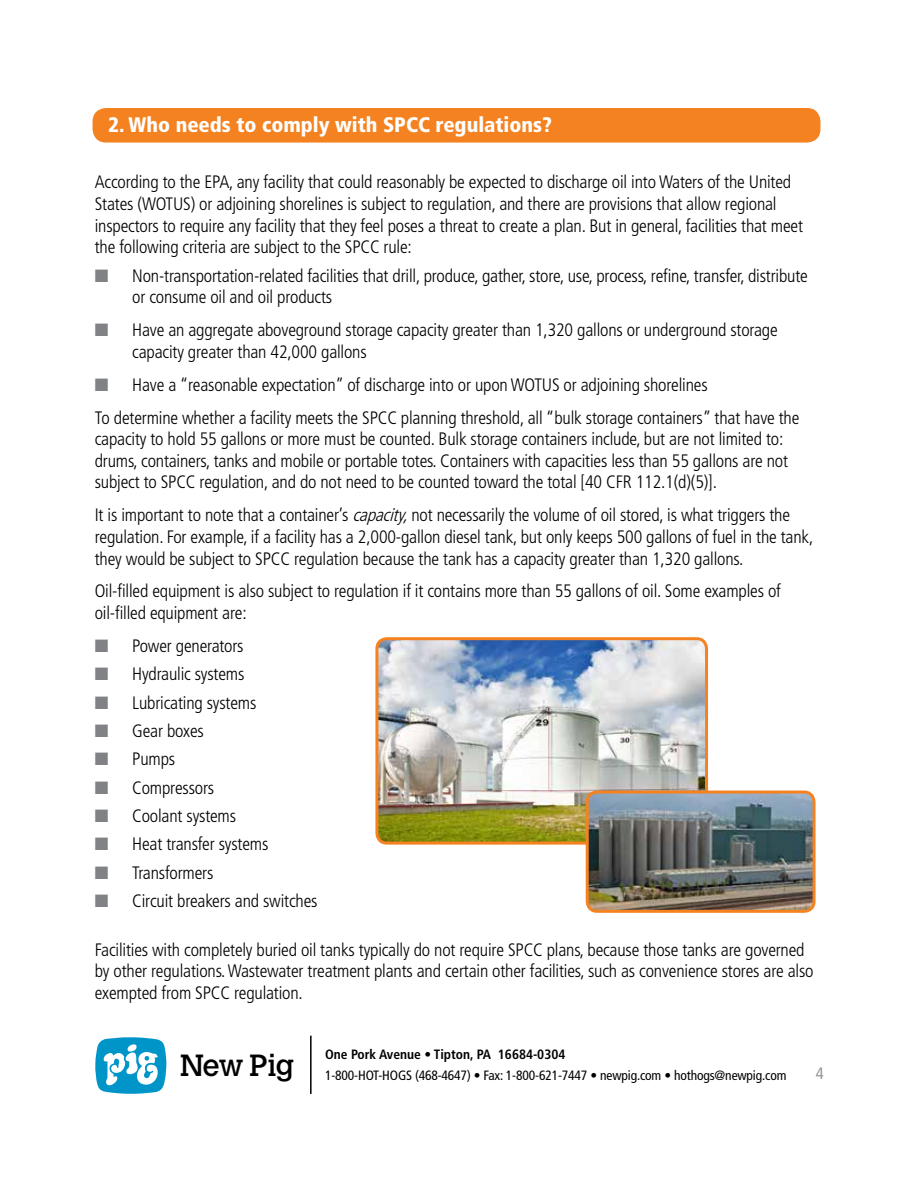
<style>
.page{position:relative;width:918px;height:1188px;background:#fff}
.page>*{position:absolute;margin:0;border:0;box-sizing:border-box;transform-origin:0 0}
.t1{font:30.45px "Calvert MT Std";letter-spacing:-.045em;color:#000}
.t2{font:900 condensed 21px "Frutiger";color:#fff}
.t3{font:300 condensed 18px/21.6px "Frutiger";letter-spacing:-.01em;color:#000}
.t4{font:condensed 16.5px "Frutiger";color:#939598}
.t5{font:condensed 13.5px "Frutiger";letter-spacing:-.01em;color:#000}
.t6{font:700 condensed 13.5px "Frutiger";color:#000}
.s1{color:#808285}
.s2{font-style:italic}
</style>
<div class="page">
<svg style="left:95px;top:1037px;width:71px;height:57px"></svg>
<hr style="left:310px;top:1036px;width:2px;height:58px;background:#000">
<div style="left:93px;top:108px;width:727px;height:35px;background:#f58220;border-radius:14px"></div>
<img style="left:379px;top:641px;width:325px;height:200px">
<div style="left:375px;top:637px;width:333px;height:208px;border:3px solid #f58220;border-radius:10px"></div>
<img style="left:587px;top:792px;width:225px;height:117px">
<div style="left:586px;top:791px;width:230px;height:122px;border:3px solid #f58220;border-radius:10px"></div>
<p class="t2" style="left:108px;top:113px;width:445px">2. Who needs to comply with SPCC regulations?</p>
<p class="t3" style="left:95px;top:172px;width:710px">According to the EPA, any facility that could reasonably be expected to discharge oil into Waters of the United States (WOTUS) or adjoining shorelines is subject to regulation, and there are provisions that allow regional inspectors to require any facility that they feel poses a threat to create a plan. But in general, facilities that meet the following criteria are subject to the SPCC rule:</p>
<p class="t3" style="left:132px;top:265px;width:677px;text-indent:-37px"><span class="s1">■</span> Non-transportation-related facilities that drill, produce, gather, store, use, process, refine, transfer, distribute or consume oil and oil products</p>
<p class="t3" style="left:132px;top:319px;width:647px;text-indent:-37px"><span class="s1">■</span> Have an aggregate aboveground storage capacity greater than 1,320 gallons or underground storage capacity greater than 42,000 gallons</p>
<p class="t3" style="left:95px;top:368px;width:706px;line-height:33px"><span class="s1">■</span> Have a “reasonable expectation” of discharge into or upon WOTUS or adjoining shorelines<br>To determine whether a facility meets the SPCC planning threshold, all “bulk storage containers” that have the</p>
<p class="t3" style="left:95px;top:428px;width:695px">capacity to hold 55 gallons or more must be counted. Bulk storage containers include, but are not limited to: drums, containers, tanks and mobile or portable totes. Containers with capacities less than 55 gallons are not subject to SPCC regulation, and do not need to be counted toward the total [40 CFR 112.1(d)(5)].</p>
<p class="t3" style="left:95px;top:505px;width:720px">It is important to note that a container’s <span class="s2">capacity,</span>not necessarily the volume of oil stored, is what triggers the regulation. For example, if a facility has a 2,000-gallon diesel tank, but only keeps 500 gallons of fuel in the tank, they would be subject to SPCC regulation because the tank has a capacity greater than 1,320 gallons.</p>
<p class="t3" style="left:95px;top:581px;width:688px">Oil-filled equipment is also subject to regulation if it contains more than 55 gallons of oil. Some examples of oil-filled equipment are:</p>
<p class="t3" style="left:95px;top:635px;width:150px"><span class="s1">■</span> Power generators</p>
<p class="t3" style="left:95px;top:664px;width:151px"><span class="s1">■</span> Hydraulic systems</p>
<p class="t3" style="left:95px;top:692px;width:163px"><span class="s1">■</span> Lubricating systems</p>
<p class="t3" style="left:95px;top:720px;width:111px"><span class="s1">■</span> Gear boxes</p>
<p class="t3" style="left:95px;top:749px;width:82px"><span class="s1">■</span> Pumps</p>
<p class="t3" style="left:95px;top:777px;width:121px"><span class="s1">■</span> Compressors</p>
<p class="t3" style="left:95px;top:805px;width:143px"><span class="s1">■</span> Coolant systems</p>
<p class="t3" style="left:95px;top:834px;width:175px"><span class="s1">■</span> Heat transfer systems</p>
<p class="t3" style="left:95px;top:862px;width:120px"><span class="s1">■</span> Transformers</p>
<p class="t3" style="left:95px;top:890px;width:224px"><span class="s1">■</span> Circuit breakers and switches</p>
<p class="t3" style="left:95px;top:939px;width:720px">Facilities with completely buried oil tanks typically do not require SPCC plans, because those tanks are governed by other regulations. Wastewater treatment plants and certain other facilities, such as convenience stores are also exempted from SPCC regulation.</p>
<h1 class="t1" style="left:180px;top:1047px;width:116px">New Pig</h1>
<p class="t6" style="left:325px;top:1047px;width:242px">One Pork Avenue • Tipton, PA 16684-0304</p>
<p class="t5" style="left:325px;top:1067px;width:463px">1-800-HOT-HOGS (468-4647) • Fax: 1-800-621-7447 • newpig.com • hothogs@newpig.com</p>
<p class="t4" style="left:816px;top:1063px;width:9px">4</p>
</div>
